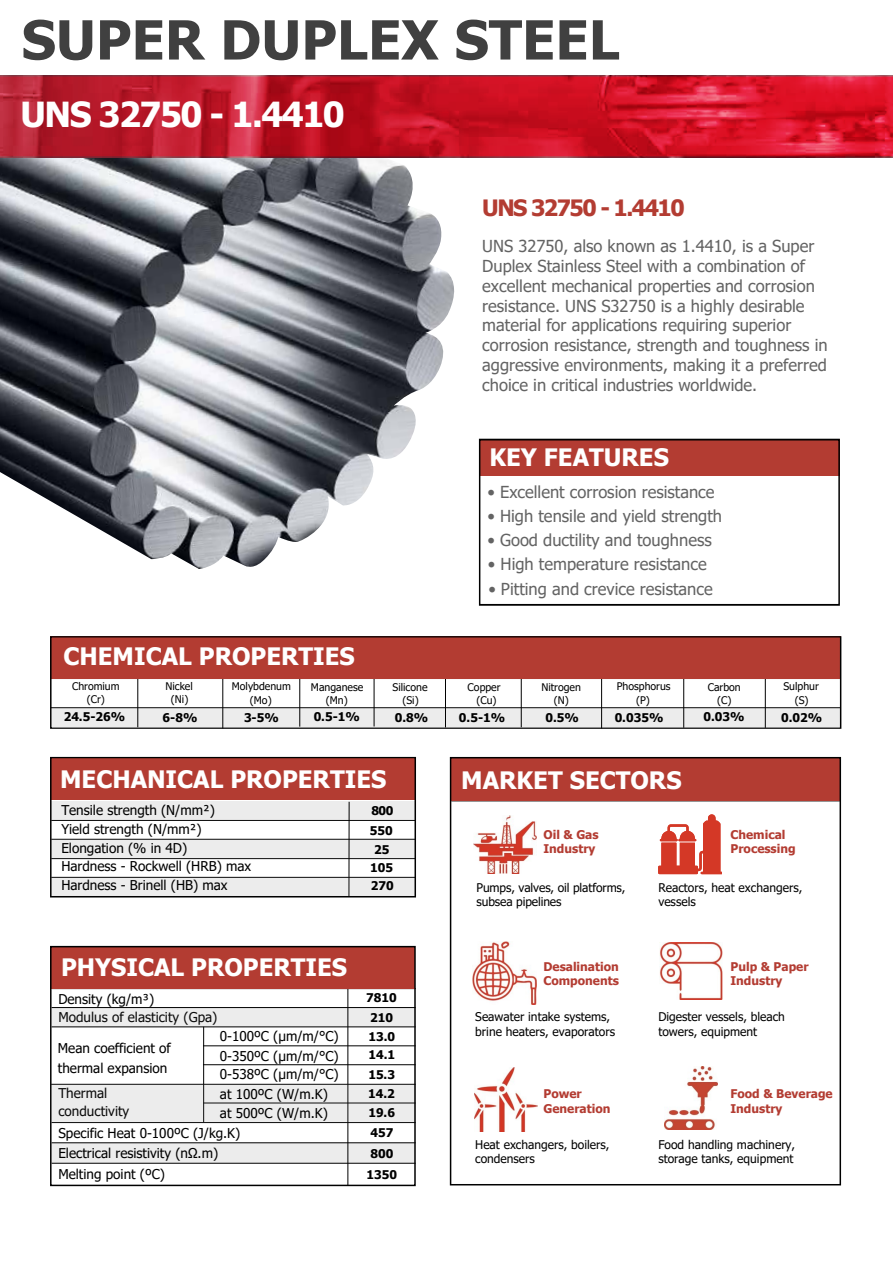
<style>
.page{position:relative;width:893px;height:1263px;background:#fff}
.page>*{position:absolute;margin:0;border:0;box-sizing:border-box;transform-origin:0 0}
.t1{font:700 54px "Tahoma";letter-spacing:.005em;color:#404040}
.t2{font:700 34.5px "Tahoma";letter-spacing:-.045em;color:#fff}
.t3{font:700 24px "Tahoma";color:#fff}
.t4{font:700 22.5px "Tahoma";letter-spacing:-.065em;color:#b33c32}
.t5{font:16.5px/19.8px "Tahoma";color:#636363}
.t6{font:13.5px/18.6px "Tahoma";color:#000}
.t7{font:12px/14.4px "Tahoma";color:#000}
.t8{font:700 12px/14.2px "Tahoma";color:#b33c32}
.t9{font:700 12px/19px "Tahoma";color:#000}
.t10{font:10.5px/13.2px "Tahoma";color:#000;text-align:center}
</style>
<div class="page">
<img style="left:0;top:157px;width:456px;height:412px">
<div style="left:52px;top:1143px;width:363px;height:20px;background:#ececec"></div>
<hr style="left:52px;top:988px;width:364px;height:1px;background:#000">
<div style="left:52px;top:1007px;width:364px;height:20px;background:#ececec"></div>
<hr style="left:52px;top:1007px;width:364px;height:1px;background:#000">
<hr style="left:52px;top:1026px;width:364px;height:1px;background:#000">
<hr style="left:203px;top:1045px;width:213px;height:1px;background:#000">
<hr style="left:203px;top:1064px;width:213px;height:1px;background:#000">
<hr style="left:203px;top:1027px;width:1px;height:95px;background:#000">
<hr style="left:52px;top:1142px;width:364px;height:1px;background:#000">
<hr style="left:52px;top:1163px;width:364px;height:1px;background:#000">
<hr style="left:348px;top:989px;width:1px;height:196px;background:#000">
<div style="left:52px;top:1084px;width:364px;height:39px;background:#ececec"></div>
<hr style="left:451px;top:801px;width:389px;height:1px;background:#000">
<svg style="left:658px;top:814px;width:64px;height:60px"></svg>
<img style="left:0;top:75px;width:893px;height:82px">
<svg style="left:0;top:76px;width:893px;height:80px;background:#c71729"></svg>
<div style="left:52px;top:707px;width:788px;height:20px;background:linear-gradient(to right,#ebebeb,#ebebeb)"></div>
<hr style="left:445px;top:661px;width:1px;height:66px;background:#000">
<hr style="left:521px;top:661px;width:1px;height:66px;background:#000">
<hr style="left:683px;top:661px;width:1px;height:67px;background:#000">
<hr style="left:765px;top:662px;width:1px;height:66px;background:#000">
<hr style="left:223px;top:661px;width:1px;height:67px;background:#000">
<hr style="left:138px;top:661px;width:1px;height:66px;background:#000">
<hr style="left:299px;top:660px;width:1px;height:67px;background:#000">
<hr style="left:51px;top:858px;width:364px;height:1px;background:#000">
<hr style="left:51px;top:820px;width:364px;height:1px;background:#000">
<div style="left:51px;top:839px;width:364px;height:19px;background:#ececec"></div>
<div style="left:51px;top:801px;width:364px;height:19px;background:#ececec"></div>
<hr style="left:349px;top:802px;width:1px;height:94px;background:#000">
<div style="left:51px;top:877px;width:364px;height:19px;background:#ececec"></div>
<hr style="left:374px;top:659px;width:1px;height:67px;background:#000">
<hr style="left:601px;top:662px;width:1px;height:66px;background:#000">
<div style="left:51px;top:636px;width:790px;height:43px;background:#b33c32"></div>
<div style="left:50px;top:636px;width:791px;height:93px;border:1px solid #000"></div>
<div style="left:480px;top:439px;width:359px;height:36px;background:#b33c32"></div>
<div style="left:450px;top:758px;width:391px;height:43px;background:#b33c32"></div>
<div style="left:51px;top:757px;width:364px;height:43px;background:#b33c32"></div>
<div style="left:50px;top:946px;width:365px;height:42px;background:#b33c32"></div>
<div style="left:450px;top:757px;width:391px;height:428px;border:2px solid #000"></div>
<div style="left:479px;top:439px;width:361px;height:167px;border:2px solid #000"></div>
<div style="left:50px;top:757px;width:366px;height:140px;border:1px solid #000"></div>
<div style="left:50px;top:946px;width:366px;height:240px;border:2px solid #000"></div>
<img style="left:473px;top:815px;width:64px;height:59px">
<img style="left:473px;top:942px;width:63px;height:62px">
<img style="left:659px;top:943px;width:64px;height:56px">
<img style="left:474px;top:1068px;width:63px;height:63px">
<img style="left:665px;top:1066px;width:53px;height:64px">
<h1 class="t1" style="left:22px;top:2px;width:600px">SUPER DUPLEX STEEL</h1>
<h2 class="t2" style="left:21px;top:90px;width:326px">UNS 32750 - 1.4410</h2>
<h3 class="t3" style="left:64px;top:640px;width:293px">CHEMICAL PROPERTIES</h3>
<h3 class="t4" style="left:482px;top:192px;width:204px">UNS 32750 - 1.4410</h3>
<p class="t5" style="left:482px;top:237px;width:347px">UNS 32750, also known as 1.4410, is a Super Duplex Stainless Steel with a combination of excellent mechanical properties and corrosion resistance. UNS S32750 is a highly desirable material for applications requiring superior corrosion resistance, strength and toughness in aggressive environments, making it a preferred choice in critical industries worldwide.</p>
<h3 class="t3" style="left:489px;top:441px;width:181px">KEY FEATURES</h3>
<p class="t5" style="left:487px;top:483px;width:229px">• Excellent corrosion resistance</p>
<p class="t5" style="left:487px;top:507px;width:236px">• High tensile and yield strength</p>
<p class="t5" style="left:487px;top:531px;width:226px">• Good ductility and toughness</p>
<p class="t5" style="left:488px;top:555px;width:220px">• High temperature resistance</p>
<p class="t5" style="left:488px;top:580px;width:226px">• Pitting and crevice resistance</p>
<p class="t10" style="left:232px;top:680px;width:61px;line-height:13.6px">Molybdenum (Mo)</p>
<p class="t9" style="left:244px;top:709px;width:36px">3-5%</p>
<p class="t10" style="left:72px;top:681px;width:49px">Chromium (Cr)</p>
<p class="t10" style="left:165px;top:681px;width:29px;line-height:12.3px">Nickel (Ni)</p>
<p class="t10" style="left:311px;top:681px;width:54px">Manganese (Mn)</p>
<p class="t10" style="left:393px;top:681px;width:36px">Silicone (Si)</p>
<p class="t10" style="left:468px;top:682px;width:34px;line-height:12.8px">Copper (Cu)</p>
<p class="t9" style="left:459px;top:709px;width:48px">0.5-1%</p>
<p class="t10" style="left:783px;top:680px;width:37px;line-height:13.8px">Sulphur (S)</p>
<p class="t10" style="left:617px;top:681px;width:55px">Phosphorus (P)</p>
<p class="t10" style="left:708px;top:681px;width:34px">Carbon (C)</p>
<p class="t10" style="left:541px;top:682px;width:41px;line-height:12.8px">Nitrogen (N)</p>
<p class="t9" style="left:545px;top:708px;width:35px">0.5%</p>
<p class="t9" style="left:64px;top:708px;width:63px">24.5-26%</p>
<p class="t9" style="left:163px;top:708px;width:36px">6-8%</p>
<p class="t9" style="left:314px;top:708px;width:48px">0.5-1%</p>
<p class="t9" style="left:395px;top:708px;width:35px">0.8%</p>
<p class="t9" style="left:703px;top:708px;width:43px">0.03%</p>
<p class="t9" style="left:615px;top:708px;width:50px">0.035%</p>
<p class="t9" style="left:781px;top:708px;width:43px">0.02%</p>
<h3 class="t3" style="left:60px;top:762px;width:328px">MECHANICAL PROPERTIES</h3>
<h3 class="t3" style="left:461px;top:763px;width:222px">MARKET SECTORS</h3>
<p class="t6" style="left:61px;top:802px;width:155px">Tensile strength (N/mm²)</p>
<p class="t6" style="left:61px;top:839px;width:191px">Elongation (% in 4D)<br>Hardness - Rockwell (HRB) max<br>Hardness - Brinell (HB) max</p>
<p class="t9" style="left:370px;top:802px;width:25px;text-align:center">800<br>550<br>25</p>
<p class="t9" style="left:370px;top:859px;width:25px;line-height:18.5px">105<br>270</p>
<h3 class="t3" style="left:61px;top:950px;width:288px">PHYSICAL PROPERTIES</h3>
<p class="t6" style="left:58px;top:990px;width:161px">Density (kg/m³)<br>Modulus of elasticity (Gpa)</p>
<p class="t6" style="left:58px;top:1038px;width:114px;line-height:20.2px">Mean coefficient of thermal expansion</p>
<p class="t6" style="left:58px;top:1085px;width:72px;line-height:18.1px">Thermal conductivity</p>
<p class="t6" style="left:220px;top:1028px;width:120px;text-align:justify">0-100ºC (μm/m/°C)<br>0-350ºC (μm/m/°C)<br>0-538ºC (μm/m/°C)</p>
<p class="t6" style="left:220px;top:1104px;width:109px">at 500ºC (W/m.K)</p>
<p class="t6" style="left:220px;top:1085px;width:109px">at 100ºC (W/m.K)</p>
<p class="t6" style="left:58px;top:1123px;width:183px;line-height:20.5px">Specific Heat 0-100ºC (J/kg.K)<br>Electrical resistivity (nΩ.m)<br>Melting point (ºC)</p>
<p class="t9" style="left:366px;top:988px;width:32px">7810<br>210<br>13.0<br>14.1</p>
<p class="t9" style="left:368px;top:1065px;width:28px;line-height:19.5px;text-align:justify">15.3<br>14.2<br>19.6<br>457</p>
<p class="t9" style="left:366px;top:1144px;width:32px;line-height:21.1px;text-align:center">800<br>1350</p>
<p class="t8" style="left:543px;top:827px;width:57px;line-height:14.7px">Oil &amp; Gas<br>Industry</p>
<p class="t8" style="left:730px;top:827px;width:67px;line-height:14.7px">Chemical<br>Processing</p>
<p class="t7" style="left:476px;top:881px;width:151px">Pumps, valves, oil platforms, subsea pipelines</p>
<p class="t7" style="left:658px;top:881px;width:145px">Reactors, heat exchangers, vessels</p>
<p class="t8" style="left:543px;top:960px;width:77px">Desalination<br>Components</p>
<p class="t8" style="left:730px;top:960px;width:80px">Pulp &amp; Paper<br>Industry</p>
<p class="t7" style="left:475px;top:1010px;width:141px">Seawater intake systems, brine heaters, evaporators</p>
<p class="t7" style="left:658px;top:1010px;width:128px">Digester vessels, bleach towers, equipment</p>
<p class="t8" style="left:543px;top:1087px;width:68px">Power<br>Generation</p>
<p class="t8" style="left:730px;top:1087px;width:104px">Food &amp; Beverage<br>Industry</p>
<p class="t7" style="left:475px;top:1138px;width:136px">Heat exchangers, boilers, condensers</p>
<p class="t7" style="left:658px;top:1138px;width:138px">Food handling machinery, storage tanks, equipment</p>
</div>
